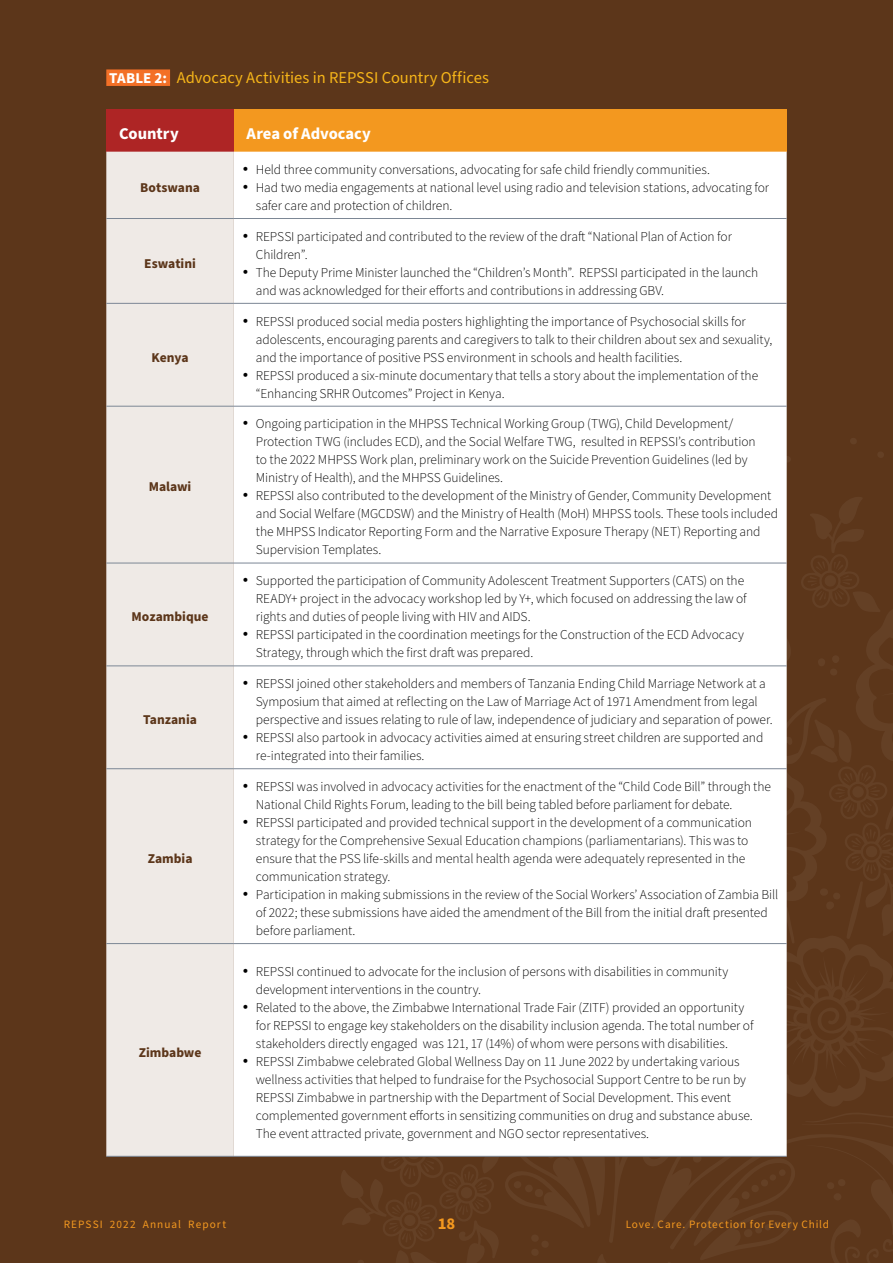
<style>
.page{position:relative;width:893px;height:1263px;background:#5c361a}
.page>*{position:absolute;margin:0;border:0;box-sizing:border-box;transform-origin:0 0}
.t1{font:16.5px "Source Sans Pro";color:#f6b519}
.t2{font:700 16.5px "Source Sans Pro";letter-spacing:-.005em;color:#fff}
.t3{font:700 16.5px "Source Sans Pro";color:#f3981f}
.t4{font:300 13.5px/18px "Source Sans Pro";letter-spacing:-.005em;color:#000}
.t5{font:700 13.5px "Source Sans Pro";color:#5c361a}
.t6{font:11.25px "Source Sans Pro";letter-spacing:.085em;color:#f3981f}
.s1{font-weight:700;font-size:15px;color:#fff}
</style>
<div class="page">
<svg style="left:851px;top:438px;width:5px;height:6px"></svg>
<svg style="left:878px;top:452px;width:6px;height:5px"></svg>
<svg style="left:787px;top:456px;width:3px;height:6px"></svg>
<svg style="left:341px;top:497px;width:552px;height:766px"></svg>
<div style="left:106px;top:69px;width:64px;height:17px;background:#f37027"></div>
<div style="left:106px;top:109px;width:128px;height:43px;background:#ae2525"></div>
<div style="left:234px;top:109px;width:553px;height:43px;background:#f3981f"></div>
<div style="left:106px;top:152px;width:128px;height:1004px;background:#efeae6"></div>
<div style="left:234px;top:152px;width:553px;height:1004px;background:#fff"></div>
<hr style="left:234px;top:218px;width:553px;height:1px;background:#7c8795">
<hr style="left:234px;top:303px;width:553px;height:1px;background:#7c8795">
<hr style="left:234px;top:406px;width:553px;height:1px;background:#7c8795">
<hr style="left:234px;top:563px;width:553px;height:1px;background:#7c8795">
<hr style="left:234px;top:665px;width:553px;height:1px;background:#7c8795">
<hr style="left:234px;top:768px;width:553px;height:1px;background:#7c8795">
<hr style="left:234px;top:943px;width:553px;height:1px;background:#7c8795">
<hr style="left:234px;top:1156px;width:553px;height:1px;background:#7c8795">
<hr style="left:106px;top:218px;width:128px;height:1px;background:#7c8795">
<hr style="left:106px;top:303px;width:128px;height:1px;background:#7c8795">
<hr style="left:106px;top:406px;width:128px;height:1px;background:#7c8795">
<hr style="left:106px;top:563px;width:128px;height:1px;background:#7c8795">
<hr style="left:106px;top:665px;width:128px;height:1px;background:#7c8795">
<hr style="left:106px;top:768px;width:128px;height:1px;background:#7c8795">
<hr style="left:106px;top:943px;width:128px;height:1px;background:#7c8795">
<hr style="left:106px;top:1156px;width:128px;height:1px;background:#7c8795">
<p class="t1" style="left:109px;top:66px;width:381px"><span class="s1">TABLE 2:</span> Advocacy Activities in REPSSI Country Offices</p>
<p class="t2" style="left:119px;top:122px;width:61px">Country</p>
<p class="t2" style="left:247px;top:122px;width:126px">Area of Advocacy</p>
<p class="t5" style="left:140px;top:178px;width:61px">Botswana</p>
<p class="t5" style="left:144px;top:254px;width:53px">Eswatini</p>
<p class="t5" style="left:152px;top:348px;width:38px">Kenya</p>
<p class="t5" style="left:149px;top:478px;width:44px">Malawi</p>
<p class="t5" style="left:132px;top:608px;width:78px">Mozambique</p>
<p class="t5" style="left:143px;top:710px;width:55px">Tanzania</p>
<p class="t5" style="left:148px;top:849px;width:46px">Zambia</p>
<p class="t5" style="left:139px;top:1043px;width:64px">Zimbabwe</p>
<p class="t4" style="left:242px;top:161px;width:469px">• Held three community conversations, advocating for safe child friendly communities.</p>
<p class="t4" style="left:256px;top:179px;width:515px;text-indent:-14px">• Had two media engagements at national level using radio and television stations, advocating for safer care and protection of children.</p>
<p class="t4" style="left:256px;top:228px;width:478px;text-indent:-13px">• REPSSI participated and contributed to the review of the draft “National Plan of Action for<br>Children”.</p>
<p class="t4" style="left:256px;top:264px;width:504px;text-indent:-14px">• The Deputy Prime Minister launched the “Children’s Month”. REPSSI participated in the launch and was acknowledged for their efforts and contributions in addressing GBV.</p>
<p class="t4" style="left:256px;top:313px;width:518px;text-indent:-14px">• REPSSI produced social media posters highlighting the importance of Psychosocial skills for adolescents, encouraging parents and caregivers to talk to their children about sex and sexuality, and the importance of positive PSS environment in schools and health facilities.</p>
<p class="t4" style="left:256px;top:367px;width:504px;text-indent:-14px">• REPSSI produced a six-minute documentary that tells a story about the implementation of the “Enhancing SRHR Outcomes” Project in Kenya.</p>
<p class="t4" style="left:256px;top:415px;width:501px;text-indent:-14px">• Ongoing participation in the MHPSS Technical Working Group (TWG), Child Development/ Protection TWG (includes ECD), and the Social Welfare TWG, resulted in REPSSI’s contribution to the 2022 MHPSS Work plan, preliminary work on the Suicide Prevention Guidelines (led by Ministry of Health), and the MHPSS Guidelines.</p>
<p class="t4" style="left:256px;top:487px;width:524px;text-indent:-14px">• REPSSI also contributed to the development of the Ministry of Gender, Community Development and Social Welfare (MGCDSW) and the Ministry of Health (MoH) MHPSS tools. These tools included the MHPSS Indicator Reporting Form and the Narrative Exposure Therapy (NET) Reporting and Supervision Templates.</p>
<p class="t4" style="left:256px;top:572px;width:492px;text-indent:-14px">• Supported the participation of Community Adolescent Treatment Supporters (CATS) on the<br>READY+ project in the advocacy workshop led by Y+, which focused on addressing the law of rights and duties of people living with HIV and AIDS.</p>
<p class="t4" style="left:256px;top:626px;width:489px;text-indent:-14px">• REPSSI participated in the coordination meetings for the Construction of the ECD Advocacy<br>Strategy, through which the first draft was prepared.</p>
<p class="t4" style="left:256px;top:675px;width:518px;text-indent:-14px">• REPSSI joined other stakeholders and members of Tanzania Ending Child Marriage Network at a<br>Symposium that aimed at reflecting on the Law of Marriage Act of 1971 Amendment from legal perspective and issues relating to rule of law, independence of judiciary and separation of power.</p>
<p class="t4" style="left:256px;top:729px;width:509px;text-indent:-14px">• REPSSI also partook in advocacy activities aimed at ensuring street children are supported and re-integrated into their families.</p>
<p class="t4" style="left:256px;top:778px;width:517px;text-indent:-14px">• REPSSI was involved in advocacy activities for the enactment of the “Child Code Bill” through the<br>National Child Rights Forum, leading to the bill being tabled before parliament for debate.</p>
<p class="t4" style="left:256px;top:814px;width:498px;text-indent:-14px">• REPSSI participated and provided technical support in the development of a communication strategy for the Comprehensive Sexual Education champions (parliamentarians). This was to ensure that the PSS life-skills and mental health agenda were adequately represented in the communication strategy.</p>
<p class="t4" style="left:256px;top:886px;width:524px;text-indent:-14px">• Participation in making submissions in the review of the Social Workers’ Association of Zambia Bill of 2022; these submissions have aided the amendment of the Bill from the initial draft presented before parliament.</p>
<p class="t4" style="left:256px;top:962px;width:474px;text-indent:-14px">• REPSSI continued to advocate for the inclusion of persons with disabilities in community development interventions in the country.</p>
<p class="t4" style="left:256px;top:998px;width:499px;text-indent:-14px">• Related to the above, the Zimbabwe International Trade Fair (ZITF) provided an opportunity for REPSSI to engage key stakeholders on the disability inclusion agenda. The total number of stakeholders directly engaged was 121, 17 (14%) of whom were persons with disabilities.</p>
<p class="t4" style="left:256px;top:1052px;width:498px;text-indent:-14px">• REPSSI Zimbabwe celebrated Global Wellness Day on 11 June 2022 by undertaking various wellness activities that helped to fundraise for the Psychosocial Support Centre to be run by REPSSI Zimbabwe in partnership with the Department of Social Development. This event complemented government efforts in sensitizing communities on drug and substance abuse.<br>The event attracted private, government and NGO sector representatives.</p>
<p class="t6" style="left:64px;top:1217px;width:164px">REPSSI 2022 Annual Report</p>
<p class="t3" style="left:438px;top:1212px;width:19px">18</p>
<p class="t6" style="left:626px;top:1217px;width:205px">Love. Care. Protection for Every Child</p>
</div>
